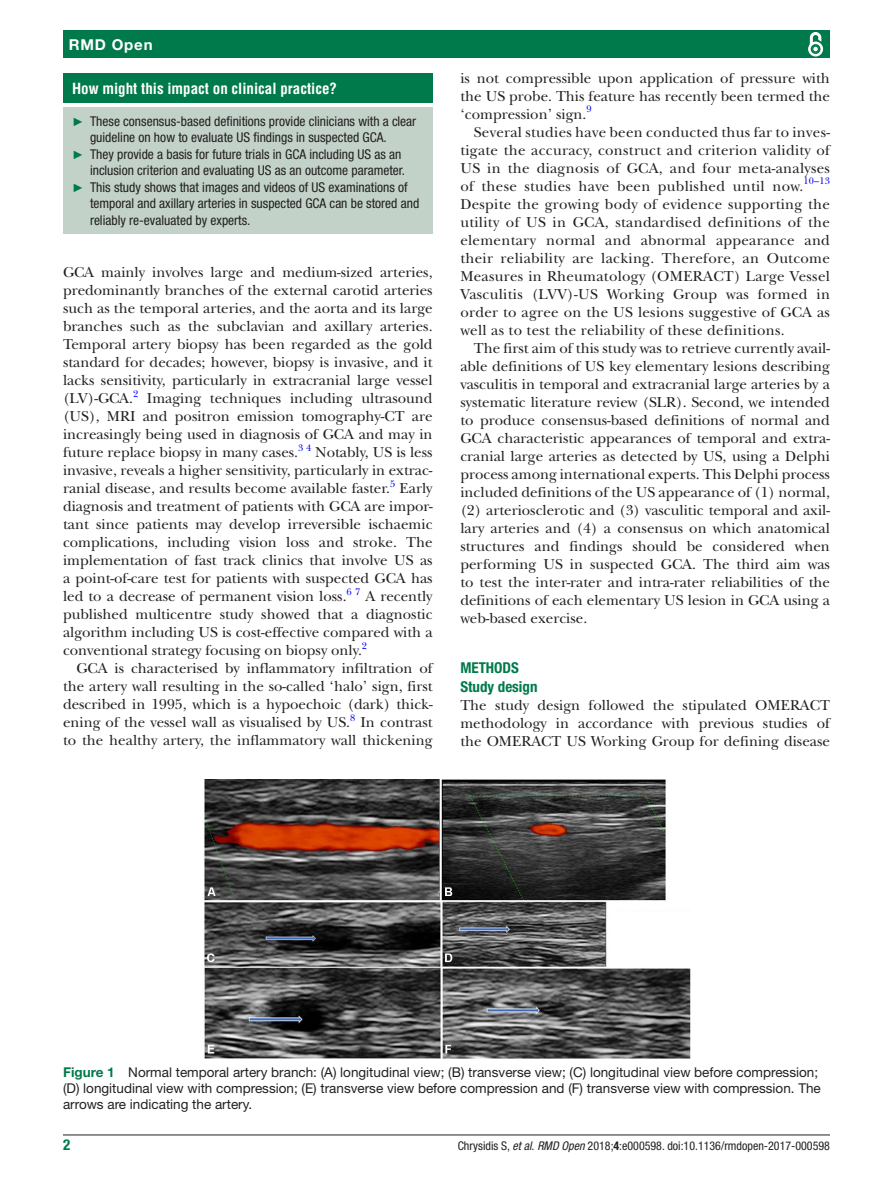
<style>
.page{position:relative;width:893px;height:1191px;background:#fff}
.page>*{position:absolute;margin:0;border:0;box-sizing:border-box;transform-origin:0 0}
.t1{font:15px/18px "New Baskerville";color:#231f20;text-align:justify}
.t2{font:700 condensed 15px "Helvetica";color:#fff}
.t3{font:700 condensed 15px/18px "Helvetica Neue LT Std";color:#007a4b}
.t4{font:700 15px "Helvetica Neue LT Std";letter-spacing:.055em;color:#fff}
.t5{font:condensed 13.5px "Helvetica Neue LT Std";color:#231f20}
.t6{font:13.5px/16.2px "Helvetica Neue LT Std";color:#231f20}
.t7{font:condensed 12px "Helvetica Neue LT Std";color:#231f20}
.t8{font:9.9px "New Baskerville";color:#00f}
.s1{font-family:"Arial";font-stretch:normal;font-size:12px;color:#007a4b}
.s2{font-weight:700;color:#007a4b}
.s3{font-style:italic}
.s4{font-weight:700}
</style>
<div class="page">
<hr style="left:63px;top:1134px;width:767px;height:1px;background:#231f20">
<div style="left:63px;top:31px;width:767px;height:27px;background:#007a4b"></div>
<svg style="left:808px;top:32px;width:16px;height:25px"></svg>
<div style="left:812px;top:45px;width:7px;height:8px;border:1px solid #007a4b;border-radius:50%"></div>
<img style="left:204px;top:779px;width:487px;height:280px">
<div style="left:63px;top:73px;width:370px;height:30px;background:#007a4b"></div>
<div style="left:63px;top:107px;width:370px;height:126px;background:#c2d2c9"></div>
<p class="t4" style="left:69px;top:35px;width:85px">RMD Open</p>
<p class="t2" style="left:72px;top:79px;width:267px">How might this impact on clinical practice?</p>
<p class="t5" style="left:72px;top:113px;width:346px"><span class="s1">►</span> These consensus-based definitions provide clinicians with a clear</p>
<p class="t5" style="left:90px;top:129px;width:298px">guideline on how to evaluate US findings in suspected GCA.</p>
<p class="t5" style="left:72px;top:146px;width:221px"><span class="s1">►</span> They provide a basis for future trials in GCA</p>
<p class="t5" style="left:309px;top:146px;width:94px">including US as an</p>
<p class="t5" style="left:90px;top:162px;width:317px">inclusion criterion and evaluating US as an outcome parameter.</p>
<p class="t5" style="left:72px;top:179px;width:337px"><span class="s1">►</span> This study shows that images and videos of US examinations of</p>
<p class="t5" style="left:90px;top:195px;width:224px">temporal and axillary arteries in suspected GCA</p>
<p class="t5" style="left:330px;top:195px;width:91px">can be stored and</p>
<p class="t5" style="left:90px;top:212px;width:162px">reliably re-evaluated by experts.</p>
<p class="t1" style="left:63px;top:263px;width:371px">GCA mainly involves large and medium-sized arteries, predominantly branches of the external carotid arteries such as the temporal arteries, and the aorta and its large branches such as the subclavian and axillary arteries.<br>Temporal artery biopsy has been regarded as the gold standard for decades; however, biopsy is invasive, and it lacks sensitivity, particularly in extracranial large vessel (LV)-GCA.</p>
<p class="t8" style="left:133px;top:387px;width:7px">2</p>
<p class="t1" style="left:63px;top:389px;width:371px;text-indent:84px">Imaging techniques including ultrasound (US), MRI and positron emission tomography-CT are increasingly being used in diagnosis of GCA and may in future replace biopsy in many cases.</p>
<p class="t8" style="left:298px;top:441px;width:15px">3 4</p>
<p class="t1" style="left:63px;top:443px;width:371px;text-indent:252px">Notably, US is less invasive, reveals a higher sensitivity, particularly in extrac&shy;ranial disease, and results become available faster.</p>
<p class="t8" style="left:390px;top:477px;width:7px">5</p>
<p class="t1" style="left:63px;top:479px;width:371px;text-indent:337px">Early diagnosis and treatment of patients with GCA are impor&shy;tant since patients may develop irreversible ischaemic complications, including vision loss and stroke. The implementation of fast track clinics that involve US as a point-of-care test for patients with suspected GCA has led to a decrease of permanent vision loss.</p>
<p class="t8" style="left:347px;top:585px;width:15px">6 7</p>
<p class="t1" style="left:63px;top:587px;width:371px;text-indent:302px">A recently published multicentre study showed that a diagnostic algorithm including US is cost-effective compared with a conventional strategy focusing on biopsy only.</p>
<p class="t8" style="left:362px;top:639px;width:7px">2</p>
<p class="t1" style="left:63px;top:659px;width:371px;text-indent:14px">GCA is characterised by inflammatory infiltration of the artery wall resulting in the so-called ‘halo’ sign, first described in 1995, which is a hypoechoic (dark) thick&shy;ening of the vessel wall as visualised by US.</p>
<p class="t8" style="left:350px;top:711px;width:7px">8</p>
<p class="t1" style="left:63px;top:713px;width:371px;text-align:right">In contrast<br>to the healthy artery, the inflammatory wall thickening</p>
<p class="t1" style="left:460px;top:69px;width:371px">is not compressible upon application of pressure with the US probe. This feature has recently been termed the ‘compression’ sign.<sup>9</sup></p>
<p class="t1" style="left:460px;top:123px;width:371px;text-indent:14px">Several studies have been conducted thus far to inves&shy;tigate the accuracy, construct and criterion validity of US in the diagnosis of GCA, and four meta-analyses of these studies have been published until now.</p>
<p class="t8" style="left:803px;top:175px;width:28px">10–13</p>
<p class="t1" style="left:460px;top:195px;width:371px">Despite the growing body of evidence supporting the utility of US in GCA, standardised definitions of the elementary normal and abnormal appearance and their reliability are lacking. Therefore, an Outcome Measures in Rheumatology (OMERACT) Large Vessel Vasculitis (LVV)-US Working Group was formed in order to agree on the US lesions suggestive of GCA as well as to test the reliability of these definitions.</p>
<p class="t1" style="left:460px;top:339px;width:371px;text-indent:14px">The first aim of this study was to retrieve currently avail&shy;able definitions of US key elementary lesions describing vasculitis in temporal and extracranial large arteries by a systematic literature review (SLR). Second, we intended to produce consensus-based definitions of normal and GCA characteristic appearances of temporal and extra&shy;cranial large arteries as detected by US, using a Delphi process among international experts. This Delphi process included definitions of the US appearance of (1) normal, (2) arteriosclerotic and (3) vasculitic temporal and axil&shy;lary arteries and (4) a consensus on which anatomical structures and findings should be considered when performing US in suspected GCA. The third aim was to test the inter-rater and intra-rater reliabilities of the definitions of each elementary US lesion in GCA using a web-based exercise.</p>
<p class="t3" style="left:460px;top:659px;width:79px">Methods<br>Study design</p>
<p class="t1" style="left:460px;top:695px;width:371px">The study design followed the stipulated OMERACT methodology in accordance with previous studies of the OMERACT US Working Group for defining disease</p>
<p class="t6" style="left:63px;top:1063px;width:759px"><span class="s2">Figure 1</span> Normal temporal artery branch: (A) longitudinal view; (B) transverse view; (C) longitudinal view before compression; (D) longitudinal view with compression; (E) transverse view before compression and (F) transverse view with compression. The arrows are indicating the artery.</p>
<p class="t3" style="left:63px;top:1135px;width:9px">2</p>
<p class="t7" style="left:458px;top:1138px;width:374px">Chrysidis S, <span class="s3">et al</span>. <span class="s3">RMD Open</span> 2018;<span class="s4">4</span>:e000598. doi:10.1136/rmdopen-2017-000598</p>
</div>
